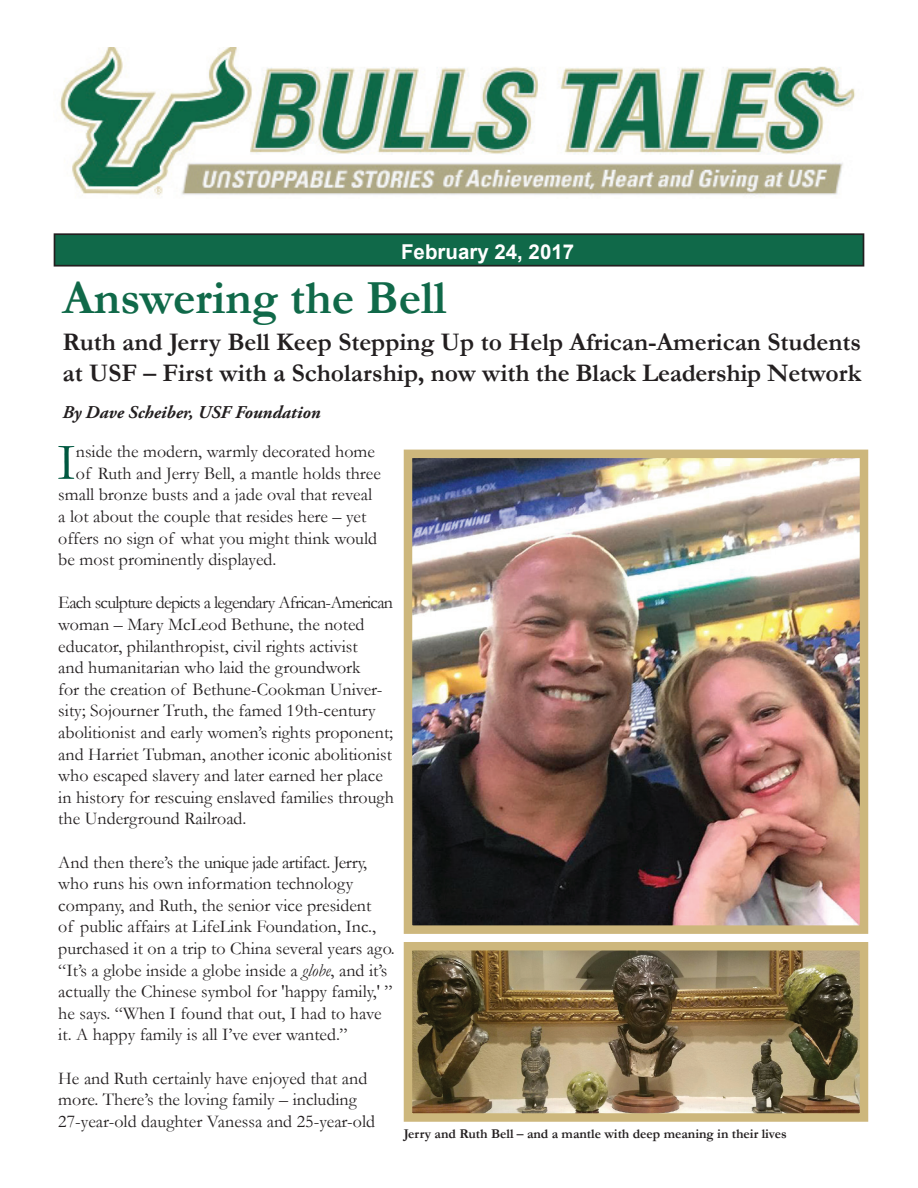
<style>
.page{position:relative;width:918px;height:1188px;background:#fff}
.page>*{position:absolute;margin:0;border:0;box-sizing:border-box;transform-origin:0 0}
.t1{font:52.65px "Garamond";color:#005840}
.t2{font:700 48px "Garamond";color:#106949}
.t3{font:700 25.5px/30.6px "Garamond";color:#231f20}
.t4{font:700 20.55px "Arial";color:#fff}
.t5{font:18px/21.6px "Garamond";color:#231f20}
.t6{font:italic 700 18px "Adobe Garamond Pro";color:#231f20}
.t7{font:700 13.5px "Garamond";color:#231f20}
.s1{font-style:italic}
</style>
<div class="page">
<div style="left:55px;top:234px;width:808px;height:32px;background:#106949"></div>
<div style="left:54px;top:233px;width:810px;height:34px;border:2px solid #231f20"></div>
<img style="left:59px;top:48px;width:796px;height:149px">
<img style="left:414px;top:460px;width:444px;height:464px">
<div style="left:404px;top:450px;width:464px;height:484px;border:9px solid #cdb77c"></div>
<img style="left:414px;top:952px;width:444px;height:160px">
<div style="left:404px;top:942px;width:464px;height:180px;border:9px solid #cdb77c"></div>
<p class="t4" style="left:401px;top:238px;width:175px">February 24, 2017</p>
<h2 class="t2" style="left:62px;top:265px;width:385px">Answering the Bell</h2>
<h3 class="t3" style="left:62px;top:327px;width:800px">Ruth and Jerry Bell Keep Stepping Up to Help African-American Students at USF – First with a Scholarship, now with the Black Leadership Network</h3>
<p class="t6" style="left:62px;top:402px;width:260px">By Dave Scheiber, USF Foundation</p>
<h1 class="t1" style="left:57px;top:427px;width:20px">I</h1>
<p class="t5" style="left:76px;top:440px;width:301px">nside the modern, warmly decorated home</p>
<p class="t5" style="left:76px;top:462px;width:307px">of Ruth and Jerry Bell, a mantle holds three</p>
<p class="t5" style="left:58px;top:484px;width:315px">small bronze busts and a jade oval that reveal</p>
<p class="t5" style="left:58px;top:505px;width:310px">a lot about the couple that resides here – yet</p>
<p class="t5" style="left:58px;top:527px;width:320px">offers no sign of what you might think would</p>
<p class="t5" style="left:58px;top:548px;width:220px">be most prominently displayed.</p>
<p class="t5" style="left:58px;top:592px;width:337px">Each sculpture depicts a legendary African-American woman – Mary McLeod Bethune, the noted educator, philanthropist, civil rights activist<br>and humanitarian who laid the groundwork<br>for the creation of Bethune-Cookman Univer&shy;sity; Sojourner Truth, the famed 19th-century abolitionist and early women’s rights proponent; and Harriet Tubman, another iconic abolitionist who escaped slavery and later earned her place in history for rescuing enslaved families through the Underground Railroad.</p>
<p class="t5" style="left:58px;top:851px;width:338px">And then there’s the unique jade artifact. Jerry, who runs his own information technology company, and Ruth, the senior vice president<br>of public affairs at LifeLink Foundation, Inc., purchased it on a trip to China several years ago. “It’s a globe inside a globe inside a <span class="s1">globe</span>, and it’s actually the Chinese symbol for 'happy family,' ” he says. “When I found that out, I had to have it. A happy family is all I’ve ever wanted.”</p>
<p class="t5" style="left:58px;top:1067px;width:318px">He and Ruth certainly have enjoyed that and more. There’s the loving family – including<br>27-year-old daughter Vanessa and 25-year-old</p>
<p class="t7" style="left:404px;top:1125px;width:385px">Jerry and Ruth Bell – and a mantle with deep meaning in their lives</p>
</div>
